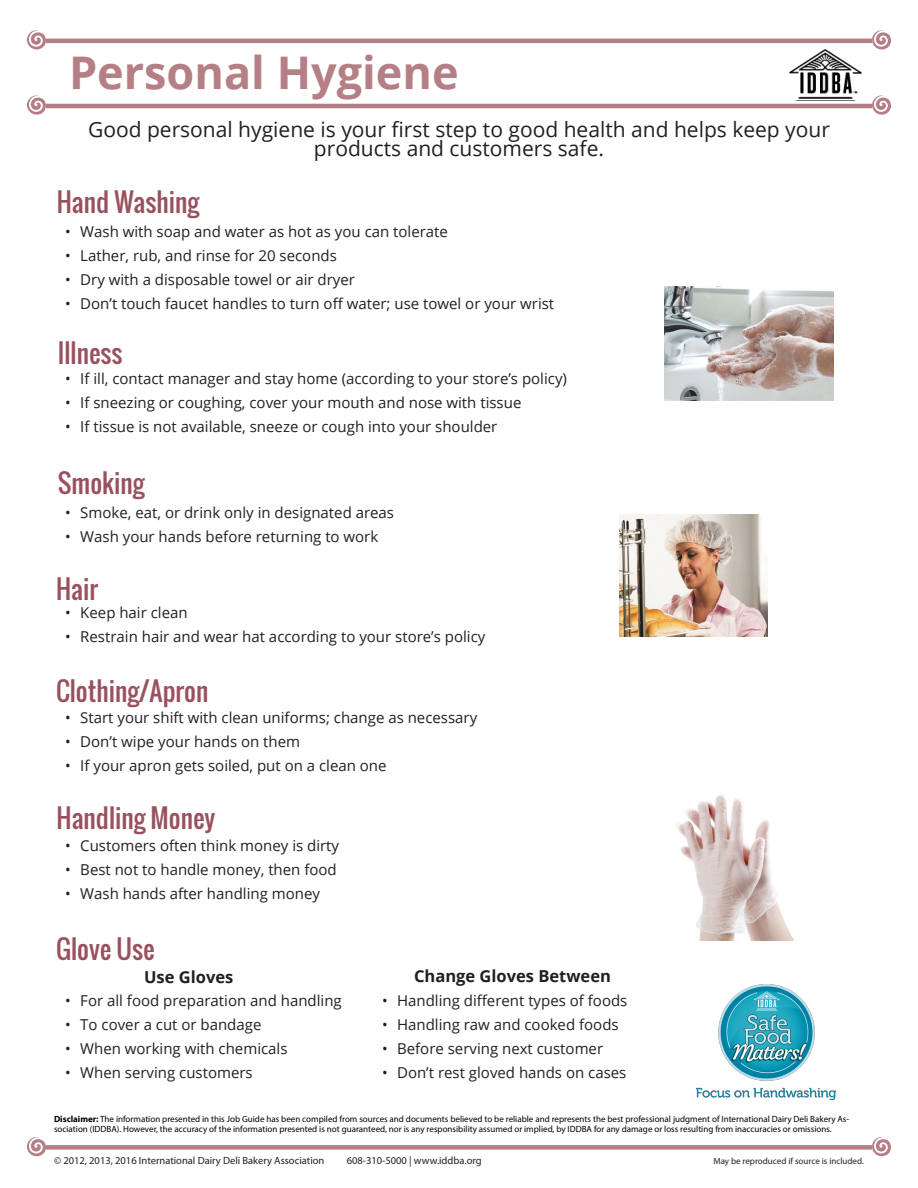
<style>
.page{position:relative;width:918px;height:1188px;background:#fff}
.page>*{position:absolute;margin:0;border:0;box-sizing:border-box;transform-origin:0 0}
.t1{font:700 45px "Open Sans";color:#b57f85}
.t2{font:25.5px "Oswald";color:#99515e}
.body_copy{font:21px/19.5px "Open Sans";color:#231f20;text-align:center}
.t3{font:700 16.5px "Open Sans";color:#231f20}
.t4{font:15px "Open Sans";color:#231f20}
.t5{font:10.5px "Myriad Pro";color:#231f20}
.Body{font:9px/10.8px "Myriad Pro";color:#000}
.t6{font:9px "Myriad Pro";color:#231f20}
.s1{font-weight:700}
</style>
<div class="page">
<hr style="left:40px;top:39px;width:838px;height:4px;background:#b47e84">
<div style="left:40px;top:1145px;width:837px;height:5px;background:#b47e84"></div>
<svg style="left:27px;top:30px;width:19px;height:20px"></svg>
<svg style="left:872px;top:30px;width:19px;height:20px"></svg>
<svg style="left:27px;top:1137px;width:19px;height:19px"></svg>
<svg style="left:872px;top:1137px;width:19px;height:19px"></svg>
<hr style="left:39px;top:104px;width:837px;height:4px;background:#b47e84">
<svg style="left:27px;top:95px;width:19px;height:20px"></svg>
<svg style="left:872px;top:95px;width:19px;height:20px"></svg>
<img style="left:789px;top:49px;width:73px;height:52px">
<img style="left:676px;top:795px;width:118px;height:146px">
<img style="left:665px;top:286px;width:169px;height:115px">
<img style="left:619px;top:514px;width:149px;height:122px">
<img style="left:697px;top:985px;width:138px;height:114px">
<p class="t1" style="left:69px;top:41px;width:391px">Personal Hygiene</p>
<p class="body_copy" style="left:88px;top:119px;width:743px">Good personal hygiene is your first step to good health and helps keep your products and customers safe.</p>
<p class="t2" style="left:57px;top:183px;width:144px">Hand Washing</p>
<p class="t4" style="left:65px;top:221px;width:384px">• Wash with soap and water as hot as you can tolerate</p>
<p class="t4" style="left:65px;top:245px;width:273px">• Lather, rub, and rinse for 20 seconds</p>
<p class="t4" style="left:65px;top:269px;width:291px">• Dry with a disposable towel or air dryer</p>
<p class="t4" style="left:65px;top:293px;width:491px">• Don’t touch faucet handles to turn off water; use towel or your wrist</p>
<p class="t2" style="left:58px;top:334px;width:66px">Illness</p>
<p class="t4" style="left:65px;top:369px;width:503px">• If ill, contact manager and stay home (according to your store’s policy)</p>
<p class="t4" style="left:65px;top:393px;width:458px">• If sneezing or coughing, cover your mouth and nose with tissue</p>
<p class="t4" style="left:65px;top:417px;width:434px">• If tissue is not available, sneeze or cough into your shoulder</p>
<p class="t2" style="left:58px;top:464px;width:88px">Smoking</p>
<p class="t4" style="left:65px;top:502px;width:330px">• Smoke, eat, or drink only in designated areas</p>
<p class="t4" style="left:65px;top:526px;width:315px">• Wash your hands before returning to work</p>
<p class="t2" style="left:56px;top:570px;width:44px">Hair</p>
<p class="t4" style="left:65px;top:602px;width:124px">• Keep hair clean</p>
<p class="t4" style="left:65px;top:626px;width:422px">• Restrain hair and wear hat according to your store’s policy</p>
<p class="t2" style="left:56px;top:672px;width:154px">Clothing/Apron</p>
<p class="t4" style="left:65px;top:708px;width:413px">• Start your shift with clean uniforms; change as necessary</p>
<p class="t4" style="left:65px;top:732px;width:236px">• Don’t wipe your hands on them</p>
<p class="t4" style="left:65px;top:756px;width:323px">• If your apron gets soiled, put on a clean one</p>
<p class="t2" style="left:57px;top:799px;width:160px">Handling Money</p>
<p class="t4" style="left:65px;top:835px;width:275px">• Customers often think money is dirty</p>
<p class="t4" style="left:65px;top:859px;width:273px">• Best not to handle money, then food</p>
<p class="t4" style="left:65px;top:883px;width:256px">• Wash hands after handling money</p>
<p class="t2" style="left:56px;top:930px;width:100px">Glove Use</p>
<p class="t4" style="left:65px;top:991px;width:278px">• For all food preparation and handling</p>
<p class="t4" style="left:65px;top:1015px;width:198px">• To cover a cut or bandage</p>
<p class="t4" style="left:65px;top:1039px;width:224px">• When working with chemicals</p>
<p class="t4" style="left:65px;top:1063px;width:189px">• When serving customers</p>
<p class="t3" style="left:144px;top:966px;width:91px">Use Gloves</p>
<p class="t3" style="left:414px;top:964px;width:198px">Change Gloves Between</p>
<p class="t4" style="left:382px;top:991px;width:247px">• Handling different types of foods</p>
<p class="t4" style="left:382px;top:1015px;width:238px">• Handling raw and cooked foods</p>
<p class="t4" style="left:382px;top:1039px;width:223px">• Before serving next customer</p>
<p class="t4" style="left:382px;top:1063px;width:246px">• Don’t rest gloved hands on cases</p>
<p class="Body" style="left:54px;top:1113px;width:797px"><span class="s1">Disclaimer:</span> The information presented in this Job Guide has been compiled from sources and documents believed to be reliable and represents the best professional judgment of International Dairy Deli Bakery As&shy;sociation (IDDBA). However, the accuracy of the information presented is not guaranteed, nor is any responsibility assumed or implied, by IDDBA for any damage or loss resulting from inaccuracies or omissions.</p>
<p class="t5" style="left:54px;top:1154px;width:272px">© 2012, 2013, 2016 International Dairy Deli Bakery Association</p>
<p class="t5" style="left:347px;top:1154px;width:136px">608-310-5000 | www.iddba.org</p>
<p class="t6" style="left:713px;top:1156px;width:152px">May be reproduced if source is included.</p>
</div>
